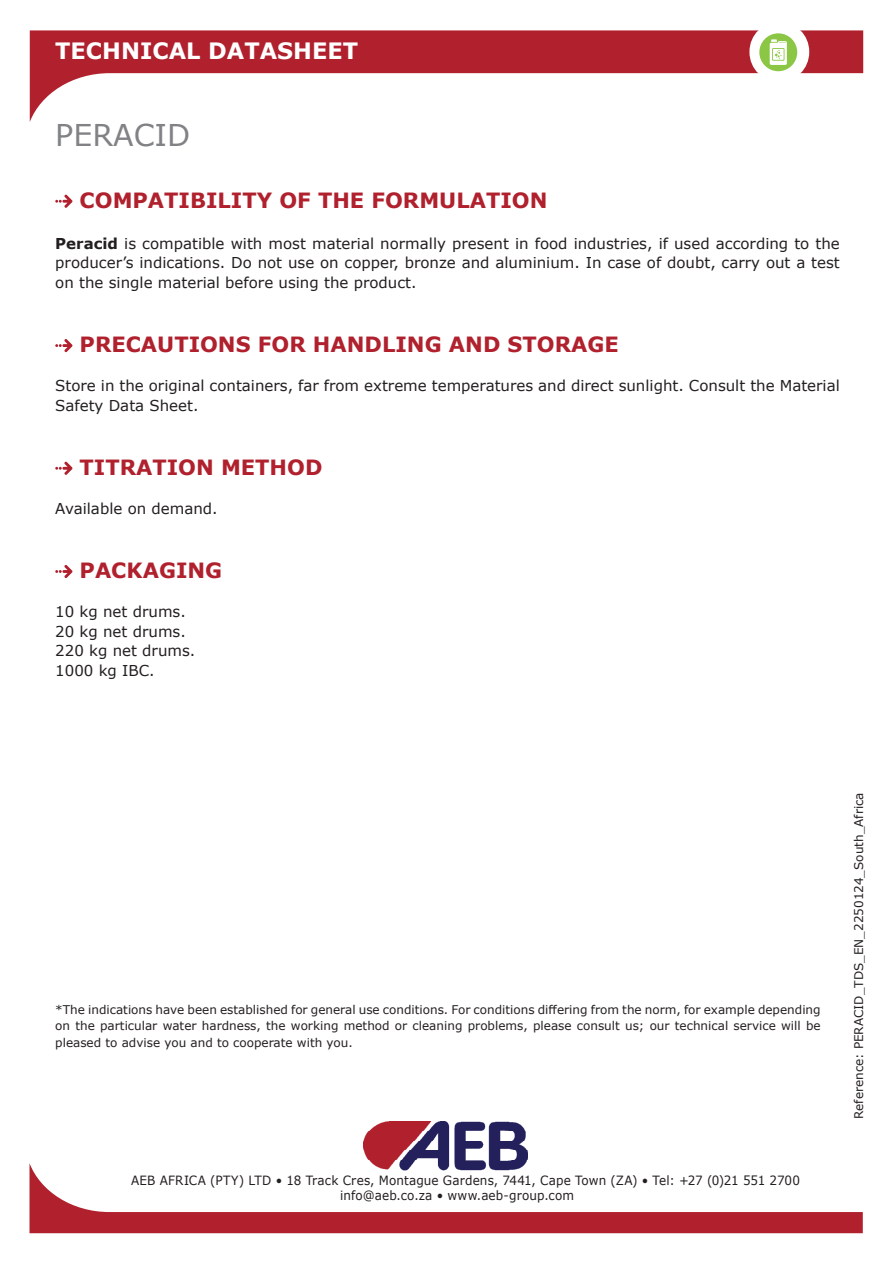
<style>
.page{position:relative;width:893px;height:1263px;background:#fff}
.page>*{position:absolute;margin:0;border:0;box-sizing:border-box;transform-origin:0 0}
.t1{font:30px "Verdana";color:#808285}
.t2{font:700 22.5px "Verdana";color:#fff}
.t3{font:700 21px "Verdana";color:#b0202d}
.t4{font:15px/19.5px "Verdana";color:#231f20}
.t5{font:12.75px/15.3px "Verdana";letter-spacing:.01em;color:#231f20;scale:.94 1}
.t6{font:12px/16.5px "Verdana";color:#231f20;text-align:justify}
.s1{font-weight:700}
</style>
<div class="page">
<svg style="left:30px;top:30px;width:833px;height:91px"></svg>
<div style="left:749px;top:22px;width:60px;height:60px;background:#fff;border-radius:30px"></div>
<div style="left:759px;top:33px;width:38px;height:38px;background:#8bc644;border-radius:50%"></div>
<svg style="left:770px;top:39px;width:17px;height:26px"></svg>
<svg style="left:55px;top:195px;width:17px;height:13px"></svg>
<svg style="left:55px;top:339px;width:17px;height:13px"></svg>
<svg style="left:55px;top:462px;width:17px;height:13px"></svg>
<svg style="left:55px;top:565px;width:17px;height:13px"></svg>
<svg style="left:30px;top:1164px;width:833px;height:69px"></svg>
<img style="left:363px;top:1121px;width:165px;height:49px">
<h2 class="t2" style="left:55px;top:35px;width:304px">TECHNICAL DATASHEET</h2>
<h1 class="t1" style="left:55px;top:114px;width:137px">PERACID</h1>
<h3 class="t3" style="left:80px;top:185px;width:469px">COMPATIBILITY OF THE FORMULATION</h3>
<p class="t4" style="left:55px;top:234px;width:786px;text-align:justify"><span class="s1">Peracid</span> is compatible with most material normally present in food industries, if used according to the producer’s indications. Do not use on copper, bronze and aluminium. In case of doubt, carry out a test on the single material before using the product.</p>
<h3 class="t3" style="left:80px;top:330px;width:541px">PRECAUTIONS FOR HANDLING AND STORAGE</h3>
<p class="t4" style="left:55px;top:376px;width:786px">Store in the original containers, far from extreme temperatures and direct sunlight. Consult the Material<br>Safety Data Sheet.</p>
<h3 class="t3" style="left:80px;top:452px;width:244px">TITRATION METHOD</h3>
<p class="t4" style="left:55px;top:498px;width:164px">Available on demand.</p>
<h3 class="t3" style="left:80px;top:555px;width:144px">PACKAGING</h3>
<p class="t4" style="left:55px;top:602px;width:142px">10 kg net drums.<br>20 kg net drums.<br>220 kg net drums.<br>1000 kg IBC.</p>
<p class="t6" style="left:55px;top:1001px;width:767px">*The indications have been established for general use conditions. For conditions differing from the norm, for example depending on the particular water hardness, the working method or cleaning problems, please consult us; our technical service will be pleased to advise you and to cooperate with you.</p>
<p class="t5" style="left:340px;top:1173px;width:491px;text-indent:-209px">AEB AFRICA (PTY) LTD • 18 Track Cres, Montague Gardens, 7441, Cape Town (ZA) • Tel: +27 (0)21 551 2700 info@aeb.co.za • www.aeb-group.com</p>
<p class="t6" style="left:850px;top:1119px;width:328px;rotate:-90deg">Reference: PERACID_TDS_EN_2250124_South_Africa</p>
</div>
